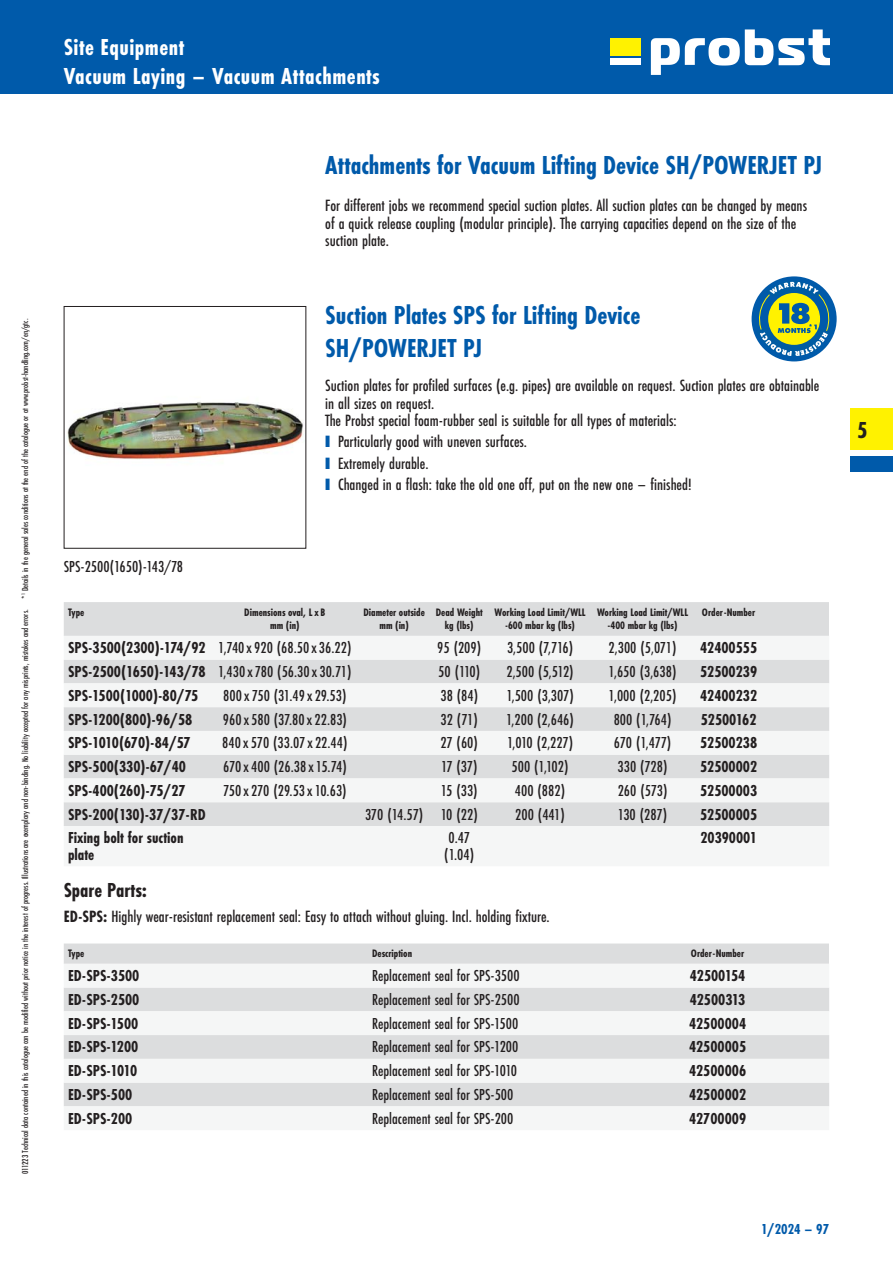
<style>
.page{position:relative;width:893px;height:1263px;background:#fff}
.page>*{position:absolute;margin:0;border:0;box-sizing:border-box;transform-origin:0 0}
.t1{font:700 27px/33px "Futura PT Cond";color:#005aaa}
.t2{font:700 24px/28.5px "Futura PT Cond";letter-spacing:.02em;color:#fff}
.t3{font:700 24px "Futura PT Cond";color:#231f20}
.t4{font:700 21px "Futura PT Cond";color:#231f20}
.t5{font:500 16.95px/17.2px "Futura PT Cond";color:#231f20}
.t6{font:500 16.5px/16.5px "Futura PT Cond";color:#231f20}
.t7{font:700 16.5px/16.5px "Futura PT Cond";color:#231f20}
.t8{font:700 16.5px "Futura PT Cond";letter-spacing:-.02em;color:#231f20}
.t9{font:700 15px "Futura PT Cond";color:#005aaa}
.t10{font:700 11.25px/13.5px "Futura PT Cond";color:#231f20;text-align:center}
.t11{font:500 9px "Futura PT Cond";color:#231f20}
.s1{font-family:"Arial";font-weight:400;font-size:24.6px;color:#005aaa}
.s2{font-weight:700}
</style>
<div class="page">
<div style="left:0;top:0;width:893px;height:94px;background:#005aaa"></div>
<div style="left:610px;top:38px;width:31px;height:17px;background:#fff200"></div>
<svg style="left:651px;top:29px;width:178px;height:46px"></svg>
<div style="left:610px;top:58px;width:31px;height:7px;background:#fff"></div>
<div style="left:850px;top:408px;width:43px;height:42px;background:#fff200"></div>
<div style="left:850px;top:456px;width:43px;height:16px;background:#005aaa"></div>
<img style="left:67px;top:401px;width:237px;height:59px">
<div style="left:64px;top:306px;width:242px;height:243px;border:1px solid #231f20"></div>
<div style="left:64px;top:602px;width:765px;height:34px;background:#dcddde"></div>
<svg style="left:64px;top:659px;width:765px;height:167px;fill:#dcddde"></svg>
<svg style="left:64px;top:943px;width:765px;height:21px;background:#dddedf"></svg>
<svg style="left:64px;top:987px;width:765px;height:120px;fill:#dcddde"></svg>
<div style="left:752px;top:276px;width:85px;height:85px;background:#005aaa;border-radius:50%"></div>
<svg style="left:755px;top:280px;width:78px;height:78px"></svg>
<p class="t11" style="left:21px;top:1174px;width:856px;rotate:-90deg">011223 Technical data contained in this catalogue can be modified without prior notice in the interest of progress. Illustrations are exemplary and non- binding. No liability accepted for any misprints, mistakes and errors. *<sup>1</sup> Details in the general sales conditions at the end of the catalogue or at www.probst-handling.com/en/gtc.</p>
<h2 class="t2" style="left:64px;top:34px;width:318px">Site Equipment<br>Vacuum Laying – Vacuum Attachments</h2>
<h1 class="t1" style="left:325px;top:149px;width:498px">Attachments for Vacuum Lifting Device SH/POWERJET PJ</h1>
<p class="t5" style="left:325px;top:198px;width:483px">For different jobs we recommend special suction plates. All suction plates can be changed by means of a quick release coupling (modular principle). The carrying capacities depend on the size of the suction plate.</p>
<p class="t6" style="left:64px;top:559px;width:121px">SPS- 2500(1650)- 143/78</p>
<h1 class="t1" style="left:325px;top:300px;width:317px">Suction Plates SPS for Lifting Device<br>SH/POWERJET PJ</h1>
<p class="t5" style="left:325px;top:378px;width:496px">Suction plates for profiled surfaces (e.g. pipes) are available on request. Suction plates are obtainable in all sizes on request.<br>The Probst special foam-rubber seal is suitable for all types of materials:</p>
<p class="t5" style="left:325px;top:434px;width:203px"><span class="s1">■</span> Particularly good with uneven surfaces.</p>
<p class="t5" style="left:325px;top:455px;width:105px"><span class="s1">■</span> Extremely durable.</p>
<p class="t5" style="left:325px;top:477px;width:368px"><span class="s1">■</span> Changed in a flash: take the old one off, put on the new one – finished!</p>
<p class="t10" style="left:68px;top:606px;width:18px">Type</p>
<p class="t10" style="left:244px;top:606px;width:83px">Dimensions oval, L x B mm (in)</p>
<p class="t10" style="left:363px;top:606px;width:63px">Diameter outside mm (in)</p>
<p class="t10" style="left:436px;top:606px;width:48px">Dead Weight kg (lbs)</p>
<p class="t10" style="left:494px;top:606px;width:93px">Working Load Limit/WLL -600 mbar kg (lbs)</p>
<p class="t10" style="left:597px;top:606px;width:93px">Working Load Limit/WLL -400 mbar kg (lbs)</p>
<p class="t10" style="left:702px;top:606px;width:55px">Order- Number</p>
<p class="t6" style="left:68px;top:640px;width:285px"><span class="s2">SPS- 3500(2300)- 174/ 92</span> 1,740 x 920 (68.50 x 36.22)</p>
<p class="t6" style="left:437px;top:640px;width:45px">95 (209)</p>
<p class="t6" style="left:507px;top:640px;width:68px">3,500 (7,716)</p>
<p class="t6" style="left:609px;top:640px;width:69px">2,300 (5,071)</p>
<p class="t7" style="left:700px;top:640px;width:59px">42400555</p>
<p class="t6" style="left:68px;top:664px;width:285px"><span class="s2">SPS- 2500(1650)- 143/ 78</span> 1,430 x 780 (56.30 x 30.71)</p>
<p class="t6" style="left:438px;top:664px;width:43px">50 (110)</p>
<p class="t6" style="left:506px;top:664px;width:69px">2,500 (5,512)</p>
<p class="t6" style="left:609px;top:664px;width:69px">1,650 (3,638)</p>
<p class="t7" style="left:700px;top:664px;width:59px">52500239</p>
<p class="t7" style="left:68px;top:688px;width:132px">SPS- 1500(1000)- 80/ 75</p>
<p class="t6" style="left:223px;top:688px;width:125px">800 x 750 (31.49 x 29.53)</p>
<p class="t6" style="left:440px;top:688px;width:39px">38 (84)</p>
<p class="t6" style="left:506px;top:688px;width:69px">1,500 (3,307)</p>
<p class="t6" style="left:609px;top:688px;width:69px">1,000 (2,205)</p>
<p class="t7" style="left:700px;top:688px;width:59px">42400232</p>
<p class="t7" style="left:68px;top:711px;width:126px">SPS- 1200(800)- 96/ 58</p>
<p class="t6" style="left:223px;top:711px;width:126px">960 x 580 (37.80 x 22.83)</p>
<p class="t6" style="left:441px;top:711px;width:39px">32 (71)</p>
<p class="t6" style="left:506px;top:711px;width:69px">1,200 (2,646)</p>
<p class="t6" style="left:614px;top:711px;width:59px">800 (1,764)</p>
<p class="t7" style="left:701px;top:711px;width:57px">52500162</p>
<p class="t8" style="left:68px;top:734px;width:124px">SPS- 1010(670)- 84/ 57</p>
<p class="t6" style="left:222px;top:735px;width:127px">840 x 570 (33.07 x 22.44)</p>
<p class="t6" style="left:441px;top:735px;width:39px">27 (60)</p>
<p class="t6" style="left:507px;top:735px;width:68px">1,010 (2,227)</p>
<p class="t6" style="left:614px;top:735px;width:59px">670 (1,477)</p>
<p class="t7" style="left:700px;top:735px;width:59px">52500238</p>
<p class="t7" style="left:68px;top:759px;width:119px">SPS- 500(330)- 67/ 40</p>
<p class="t6" style="left:223px;top:759px;width:125px">670 x 400 (26.38 x 15.74)</p>
<p class="t6" style="left:441px;top:759px;width:38px">17 (37)</p>
<p class="t6" style="left:512px;top:759px;width:59px">500 (1,102)</p>
<p class="t6" style="left:618px;top:759px;width:51px">330 (728)</p>
<p class="t7" style="left:700px;top:759px;width:59px">52500002</p>
<p class="t7" style="left:68px;top:783px;width:119px">SPS- 400(260)- 75/ 27</p>
<p class="t6" style="left:223px;top:783px;width:125px">750 x 270 (29.53 x 10.63)</p>
<p class="t6" style="left:441px;top:783px;width:38px">15 (33)</p>
<p class="t6" style="left:515px;top:783px;width:52px">400 (882)</p>
<p class="t6" style="left:618px;top:783px;width:51px">260 (573)</p>
<p class="t7" style="left:700px;top:783px;width:59px">52500003</p>
<p class="t7" style="left:68px;top:806px;width:139px">SPS- 200(130)- 37/ 37- RD</p>
<p class="t6" style="left:365px;top:806px;width:114px">370 (14.57) 10 (22)</p>
<p class="t6" style="left:515px;top:806px;width:51px">200 (441)</p>
<p class="t6" style="left:618px;top:806px;width:51px">130 (287)</p>
<p class="t7" style="left:700px;top:806px;width:59px">52500005</p>
<p class="t7" style="left:68px;top:830px;width:117px">Fixing bolt for suction plate</p>
<p class="t6" style="left:444px;top:830px;width:31px">0.47 (1.04)</p>
<p class="t7" style="left:700px;top:830px;width:58px">20390001</p>
<p class="t4" style="left:64px;top:880px;width:85px">Spare Parts:</p>
<p class="t5" style="left:64px;top:908px;width:487px"><span class="s2">ED- SPS:</span> Highly wear-resistant replacement seal: Easy to attach without gluing. Incl. holding fixture.</p>
<p class="t10" style="left:68px;top:947px;width:18px">Type</p>
<p class="t10" style="left:372px;top:947px;width:42px">Description</p>
<p class="t10" style="left:691px;top:947px;width:55px">Order- Number</p>
<p class="t7" style="left:68px;top:968px;width:73px">ED- SPS- 3500</p>
<p class="t6" style="left:372px;top:968px;width:149px">Replacement seal for SPS-3500</p>
<p class="t7" style="left:690px;top:968px;width:57px">42500154</p>
<p class="t7" style="left:68px;top:992px;width:73px">ED- SPS- 2500</p>
<p class="t6" style="left:372px;top:992px;width:149px">Replacement seal for SPS-2500</p>
<p class="t7" style="left:690px;top:992px;width:57px">42500313</p>
<p class="t7" style="left:68px;top:1015px;width:72px">ED- SPS- 1500</p>
<p class="t6" style="left:372px;top:1015px;width:148px">Replacement seal for SPS-1500</p>
<p class="t7" style="left:689px;top:1015px;width:59px">42500004</p>
<p class="t7" style="left:68px;top:1039px;width:72px">ED- SPS- 1200</p>
<p class="t6" style="left:372px;top:1039px;width:148px">Replacement seal for SPS-1200</p>
<p class="t7" style="left:689px;top:1039px;width:59px">42500005</p>
<p class="t7" style="left:68px;top:1063px;width:71px">ED- SPS- 1010</p>
<p class="t6" style="left:372px;top:1063px;width:147px">Replacement seal for SPS-1010</p>
<p class="t7" style="left:689px;top:1063px;width:59px">42500006</p>
<p class="t7" style="left:68px;top:1087px;width:66px">ED- SPS- 500</p>
<p class="t6" style="left:372px;top:1087px;width:143px">Replacement seal for SPS-500</p>
<p class="t7" style="left:689px;top:1087px;width:59px">42500002</p>
<p class="t7" style="left:68px;top:1110px;width:66px">ED- SPS- 200</p>
<p class="t6" style="left:372px;top:1111px;width:143px">Replacement seal for SPS-200</p>
<p class="t7" style="left:689px;top:1110px;width:59px">42700009</p>
<h2 class="t3" style="left:857px;top:418px;width:12px">5</h2>
<p class="t9" style="left:761px;top:1221px;width:70px">1/2024 – 97</p>
</div>
